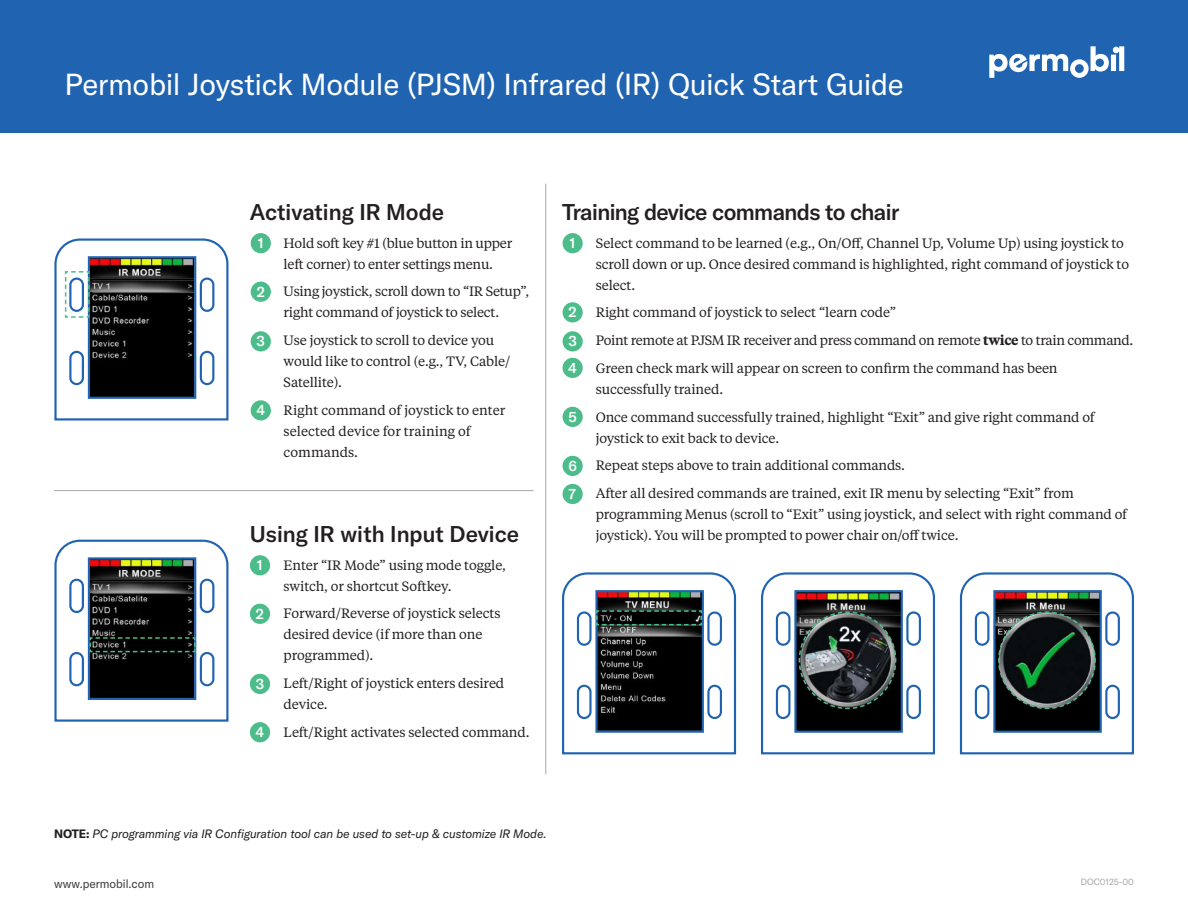
<style>
.page{position:relative;width:1188px;height:918px;background:#fff}
.page>*{position:absolute;margin:0;border:0;box-sizing:border-box;transform-origin:0 0}
.t1{font:30px "GT America";color:#fff}
.Sub_Header{font:500 22.5px "GT America";letter-spacing:-.005em;color:#231f20}
.Sub_Header-2{font:500 22.5px "GT America";letter-spacing:-.025em;color:#231f20}
.t2{font:500 14.4px "GT America";color:#fff}
.Body{font:13.5px/21px "Tiempos Text";letter-spacing:-.01em;color:#231f20}
.Body_Copy{font:italic 12px "GT America";color:#231f20}
.t3{font:12px "GT America";color:#3e3e3f}
.t4{font:9px "GT America";color:#a8a9ad}
.s1{font-weight:600}
.s2{font-weight:700;font-style:normal}
</style>
<div class="page">
<div style="left:251px;top:400px;width:20px;height:21px;background:#4cbd8a;border-radius:50%"></div>
<div style="left:563px;top:358px;width:20px;height:20px;background:#4cbd8a;border-radius:50%"></div>
<div style="left:250px;top:722px;width:20px;height:20px;background:#4cbd8a;border-radius:50%"></div>
<div style="left:563px;top:407px;width:20px;height:20px;background:#4cbd8a;border-radius:50%"></div>
<div style="left:563px;top:456px;width:20px;height:20px;background:#4cbd8a;border-radius:50%"></div>
<div style="left:563px;top:484px;width:20px;height:20px;background:#4cbd8a;border-radius:50%"></div>
<div style="left:251px;top:233px;width:20px;height:20px;background:#4cbd8a;border-radius:50%"></div>
<div style="left:563px;top:233px;width:20px;height:20px;background:#4cbd8a;border-radius:50%"></div>
<div style="left:250px;top:555px;width:20px;height:20px;background:#4cbd8a;border-radius:50%"></div>
<div style="left:251px;top:282px;width:20px;height:20px;background:#4cbd8a;border-radius:50%"></div>
<div style="left:563px;top:302px;width:20px;height:20px;background:#4cbd8a;border-radius:50%"></div>
<div style="left:250px;top:604px;width:20px;height:20px;background:#4cbd8a;border-radius:50%"></div>
<div style="left:251px;top:331px;width:20px;height:20px;background:#4cbd8a;border-radius:50%"></div>
<div style="left:563px;top:331px;width:20px;height:20px;background:#4cbd8a;border-radius:50%"></div>
<div style="left:250px;top:674px;width:20px;height:20px;background:#4cbd8a;border-radius:50%"></div>
<div style="left:0;top:0;width:1188px;height:133px;background:#2064b1"></div>
<svg style="left:989px;top:46px;width:135px;height:32px"></svg>
<hr style="left:545px;top:184px;width:1px;height:590px;background:#a8a9ad">
<hr style="left:54px;top:490px;width:480px;height:1px;background:#a8a9ad">
<svg style="left:54px;top:238px;width:175px;height:183px"></svg>
<svg style="left:54px;top:539px;width:175px;height:183px"></svg>
<svg style="left:562px;top:572px;width:175px;height:183px"></svg>
<svg style="left:761px;top:572px;width:174px;height:183px"></svg>
<svg style="left:959px;top:572px;width:175px;height:183px"></svg>
<p class="t1" style="left:65px;top:67px;width:840px">Permobil Joystick Module (PJSM) Infrared (IR) Quick Start Guide</p>
<p class="Sub_Header" style="left:250px;top:198px;width:196px">Activating IR Mode</p>
<p class="Body" style="left:284px;top:232px;width:230px">Hold soft key #1 (blue button in upper left corner) to enter settings menu.</p>
<p class="Body" style="left:284px;top:281px;width:247px">Using joystick, scroll down to “IR Setup”, right command of joystick to select.</p>
<p class="Body" style="left:284px;top:329px;width:228px">Use joystick to scroll to device you would like to control (e.g., TV, Cable/<br>Satellite).</p>
<p class="Body" style="left:284px;top:399px;width:223px">Right command of joystick to enter selected device for training of commands.</p>
<p class="Sub_Header-2" style="left:562px;top:198px;width:339px">Training device commands to chair</p>
<p class="Body" style="left:596px;top:232px;width:535px">Select command to be learned (e.g., On/Off, Channel Up, Volume Up) using joystick to scroll down or up. Once desired command is highlighted, right command of joystick to select.</p>
<p class="Body" style="left:596px;top:302px;width:302px">Right command of joystick to select “learn code”</p>
<p class="Body" style="left:596px;top:329px;width:539px">Point remote at PJSM IR receiver and press command on remote <span class="s1">twice</span> to train command.</p>
<p class="Body" style="left:596px;top:357px;width:463px">Green check mark will appear on screen to confirm the command has been successfully trained.</p>
<p class="Body" style="left:596px;top:406px;width:501px">Once command successfully trained, highlight “Exit” and give right command of joystick to exit back to device.</p>
<p class="Body" style="left:596px;top:455px;width:311px">Repeat steps above to train additional commands.</p>
<p class="Body" style="left:596px;top:482px;width:533px">After all desired commands are trained, exit IR menu by selecting “Exit” from programming Menus (scroll to “Exit” using joystick, and select with right command of joystick). You will be prompted to power chair on/off twice.</p>
<p class="t2" style="left:258px;top:234px;width:8px">1</p>
<p class="t2" style="left:570px;top:234px;width:8px">1</p>
<p class="t2" style="left:257px;top:283px;width:10px">2</p>
<p class="t2" style="left:569px;top:303px;width:10px">2</p>
<p class="t2" style="left:257px;top:333px;width:10px">3</p>
<p class="t2" style="left:568px;top:333px;width:10px">3</p>
<p class="t2" style="left:568px;top:359px;width:10px">4</p>
<p class="t2" style="left:256px;top:402px;width:10px">4</p>
<p class="t2" style="left:568px;top:408px;width:10px">5</p>
<p class="t2" style="left:568px;top:458px;width:10px">6</p>
<p class="t2" style="left:568px;top:486px;width:9px">7</p>
<p class="Sub_Header" style="left:250px;top:520px;width:271px">Using IR with Input Device</p>
<p class="Body" style="left:284px;top:554px;width:224px">Enter “IR Mode” using mode toggle, switch, or shortcut Softkey.</p>
<p class="Body" style="left:284px;top:603px;width:218px">Forward/Reverse of joystick selects desired device (if more than one programmed).</p>
<p class="Body" style="left:284px;top:672px;width:222px">Left/Right of joystick enters desired device.</p>
<p class="Body" style="left:284px;top:721px;width:247px">Left/Right activates selected command.</p>
<p class="t2" style="left:257px;top:556px;width:8px">1</p>
<p class="t2" style="left:256px;top:605px;width:10px">2</p>
<p class="t2" style="left:256px;top:675px;width:10px">3</p>
<p class="t2" style="left:256px;top:723px;width:10px">4</p>
<p class="Body_Copy" style="left:54px;top:827px;width:494px"><span class="s2">NOTE:</span> PC programming via IR Configuration tool can be used to set-up &amp; customize IR Mode.</p>
<p class="t3" style="left:54px;top:876px;width:102px">www.permobil.com</p>
<p class="t4" style="left:1081px;top:877px;width:55px">DOC0125-00</p>
</div>
